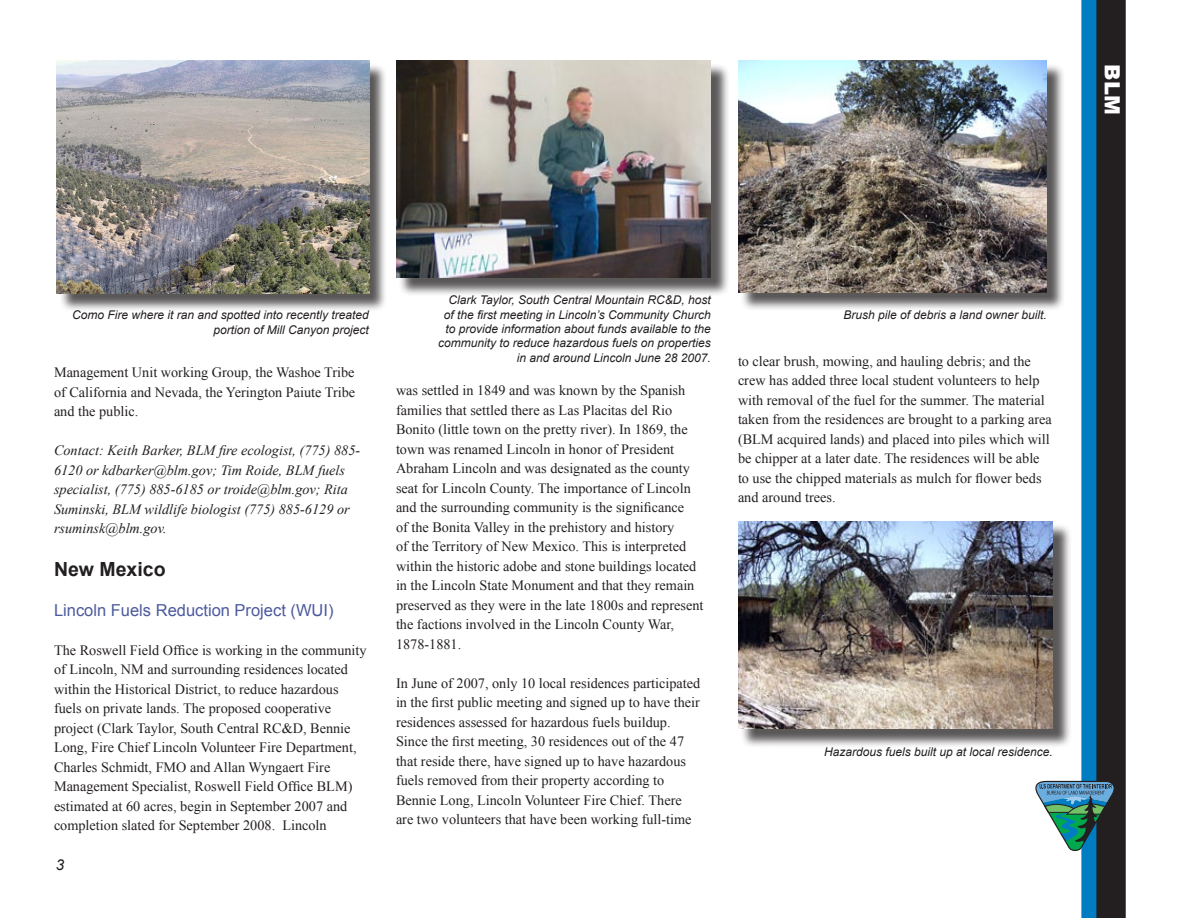
<style>
.page{position:relative;width:1188px;height:918px;background:#fff}
.page>*{position:absolute;margin:0;border:0;box-sizing:border-box;transform-origin:0 0}
.t1{font:900 21px "Arial";color:#fff}
.Subhead_1{font:700 19.5px "Arial";color:#231f20}
.Subhead_2{font:16.5px "Arial";color:#4d5a9e}
.t2{font:italic 15px "Arial";color:#231f20}
.Body_text{font:14.25px/19.5px "Times New Roman";color:#231f20}
.Caption-left{font:italic 14.25px/19.5px "Times New Roman";color:#231f20}
.t3{font:italic 12px/14.4px "Arial";color:#231f20;text-align:right}
</style>
<div class="page">
<div style="left:1096px;top:0;width:30px;height:918px;background:#231f20"></div>
<div style="left:1081px;top:0;width:15px;height:918px;background:#007cc2"></div>
<svg style="left:1035px;top:781px;width:79px;height:70px"></svg>
<div style="left:59px;top:63px;width:335px;height:255px;background:#231f20;opacity:.75"></div>
<img style="left:57px;top:61px;width:312px;height:232px">
<div style="left:740px;top:63px;width:331px;height:255px;background:#231f20;opacity:.75"></div>
<img style="left:738px;top:61px;width:308px;height:231px">
<div style="left:740px;top:524px;width:338px;height:230px;background:#231f20;opacity:.75"></div>
<img style="left:738px;top:521px;width:315px;height:208px">
<div style="left:398px;top:63px;width:338px;height:240px;background:#231f20;opacity:.75"></div>
<img style="left:396px;top:61px;width:315px;height:216px">
<h1 class="t1" style="left:1127px;top:64px;width:52px;rotate:90deg">BLM</h1>
<p class="t3" style="left:438px;top:293px;width:274px">Clark Taylor, South Central Mountain RC&amp;D, host of the first meeting in Lincoln’s Community Church to provide information about funds available to the community to reduce hazardous fuels on properties in and around Lincoln June 28 2007.</p>
<p class="t3" style="left:72px;top:308px;width:298px">Como Fire where it ran and spotted into recently treated portion of Mill Canyon project</p>
<p class="t3" style="left:844px;top:308px;width:205px">Brush pile of debris a land owner built.</p>
<p class="Body_text" style="left:738px;top:351px;width:315px">to clear brush, mowing, and hauling debris; and the crew has added three local student volunteers to help with removal of the fuel for the summer. The material taken from the residences are brought to a parking area (BLM acquired lands) and placed into piles which will be chipper at a later date. The residences will be able to use the chipped materials as mulch for flower beds and around trees.</p>
<p class="Body_text" style="left:54px;top:363px;width:303px;text-align:justify">Management Unit working Group, the Washoe Tribe of California and Nevada, the Yerington Paiute Tribe and the public.</p>
<p class="Caption-left" style="left:54px;top:441px;width:308px">Contact: Keith Barker, BLM fire ecologist, (775) 885- 6120 or kdbarker@blm.gov; Tim Roide, BLM fuels specialist, (775) 885-6185 or troide@blm.gov; Rita Suminski, BLM wildlife biologist (775) 885-6129 or rsuminsk@blm.gov.</p>
<p class="Subhead_1" style="left:54px;top:557px;width:113px">New Mexico</p>
<p class="Subhead_2" style="left:54px;top:599px;width:281px">Lincoln Fuels Reduction Project (WUI)</p>
<p class="Body_text" style="left:54px;top:640px;width:314px">The Roswell Field Office is working in the community of Lincoln, NM and surrounding residences located within the Historical District, to reduce hazardous fuels on private lands. The proposed cooperative project (Clark Taylor, South Central RC&amp;D, Bennie Long, Fire Chief Lincoln Volunteer Fire Department, Charles Schmidt, FMO and Allan Wyngaert Fire Management Specialist, Roswell Field Office BLM) estimated at 60 acres, begin in September 2007 and completion slated for September 2008. Lincoln</p>
<p class="Body_text" style="left:396px;top:381px;width:309px">was settled in 1849 and was known by the Spanish families that settled there as Las Placitas del Rio Bonito (little town on the pretty river). In 1869, the town was renamed Lincoln in honor of President Abraham Lincoln and was designated as the county seat for Lincoln County. The importance of Lincoln and the surrounding community is the significance<br>of the Bonita Valley in the prehistory and history<br>of the Territory of New Mexico. This is interpreted within the historic adobe and stone buildings located in the Lincoln State Monument and that they remain preserved as they were in the late 1800s and represent the factions involved in the Lincoln County War, 1878-1881.</p>
<p class="Body_text" style="left:396px;top:673px;width:306px">In June of 2007, only 10 local residences participated in the first public meeting and signed up to have their residences assessed for hazardous fuels buildup.<br>Since the first meeting, 30 residences out of the 47 that reside there, have signed up to have hazardous fuels removed from their property according to Bennie Long, Lincoln Volunteer Fire Chief. There are two volunteers that have been working full-time</p>
<p class="t3" style="left:824px;top:744px;width:230px">Hazardous fuels built up at local residence.</p>
<p class="t2" style="left:56px;top:855px;width:10px">3</p>
</div>
